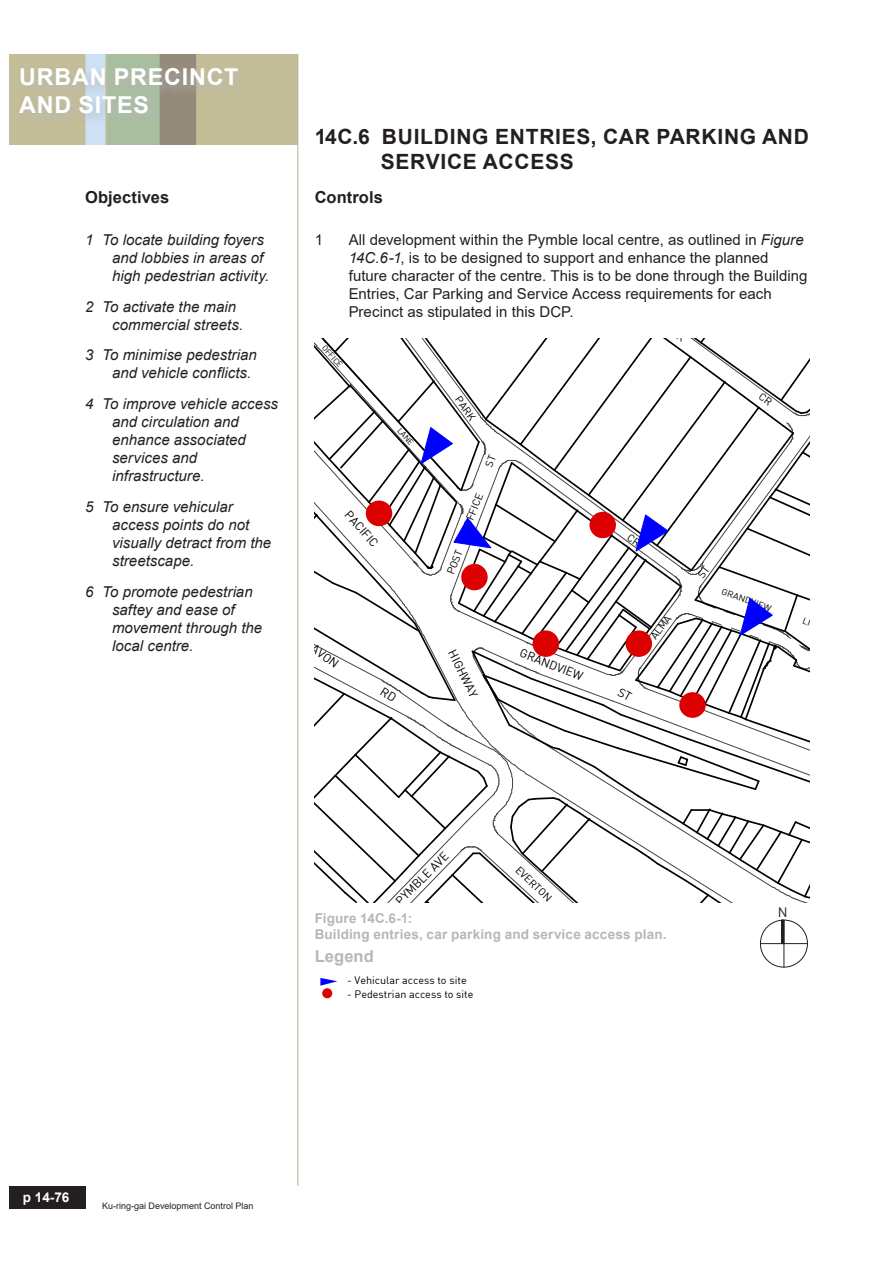
<style>
.page{position:relative;width:893px;height:1263px;background:#fff}
.page>*{position:absolute;margin:0;border:0;box-sizing:border-box;transform-origin:0 0}
.t1{font:700 23.25px/27.9px "Arial";letter-spacing:.035em;color:#fff}
.t2{font:700 21px/25.2px "Arial";letter-spacing:.035em;color:#231f20}
.t3{font:700 16.5px "Arial";letter-spacing:.005em;color:#231f20}
.t4{font:700 16.5px "Arial";letter-spacing:.005em;color:#b6b7bb}
.t5{font:italic 15px/18px "Arial";color:#231f20}
.t6{font:15px/18px "Arial";letter-spacing:.005em;color:#231f20}
.t7{font:700 13.5px "Arial";letter-spacing:.015em;color:#b6b7bb}
.t8{font:700 13.5px "Arial";color:#fff}
.t9{font:13.5px "DIN";color:#231f20}
.t10{font:12px "DIN";color:#000}
.t11{font:10.65px "DIN";color:#000}
.t12{font:10.35px "DIN";color:#000}
.t13{font:9px "Arial";color:#231f20}
.t14{font:8.85px "DIN";color:#000;scale:1.05 1}
.t15{font:7.95px "DIN";color:#000}
.t16{font:4.8px "DIN";color:#000;scale:1.11 1}
.t17{font:3.9px "DIN";color:#000}
.s1{font-style:italic}
</style>
<div class="page">
<div style="left:9px;top:1186px;width:76px;height:23px;background:#231f20"></div>
<img style="left:9px;top:54px;width:289px;height:91px">
<div style="left:16px;top:64px;width:234px;height:61px;background:#b6b7bb;opacity:.75"></div>
<hr style="left:298px;top:54px;width:1px;height:1132px;background:#b6b491">
<div style="left:760px;top:919px;width:48px;height:48px;border:1px solid #231f20;border-radius:50%"></div>
<hr style="left:760px;top:943px;width:47px;height:1px;background:#231f20">
<hr style="left:783px;top:920px;width:1px;height:47px;background:#231f20">
<div style="left:781px;top:919px;width:3px;height:25px;border:1px solid #231f20"></div>
<svg style="left:320px;top:978px;width:17px;height:8px"></svg>
<div style="left:322px;top:988px;width:10px;height:10px;background:#d00;border-radius:50%"></div>
<svg style="left:314px;top:338px;width:496px;height:565px"></svg>
<h1 class="t1" style="left:19px;top:63px;width:221px">URBAN PRECINCT<br>AND SITES</h1>
<p class="t2" style="left:381px;top:124px;width:430px;text-indent:-66px">14C.6 BUILDING ENTRIES, CAR PARKING AND<br>SERVICE ACCESS</p>
<p class="t16" style="left:482px;top:153px;width:23px;rotate:-46deg">TAUNTON</p>
<p class="t3" style="left:85px;top:186px;width:86px">Objectives</p>
<p class="t3" style="left:315px;top:186px;width:70px">Controls</p>
<p class="t5" style="left:112px;top:231px;width:159px;text-indent:-27px">1 To locate building foyers and lobbies in areas of high pedestrian activity.</p>
<p class="t5" style="left:112px;top:297px;width:133px;text-indent:-27px">2 To activate the main commercial streets.</p>
<p class="t5" style="left:112px;top:346px;width:146px;text-indent:-27px">3 To minimise pedestrian and vehicle conflicts.</p>
<p class="t5" style="left:112px;top:395px;width:168px;text-indent:-27px">4 To improve vehicle access and circulation and enhance associated services and infrastructure.</p>
<p class="t5" style="left:112px;top:498px;width:161px;text-indent:-27px">5 To ensure vehicular access points do not visually detract from the streetscape.</p>
<p class="t5" style="left:112px;top:583px;width:152px;text-indent:-27px">6 To promote pedestrian saftey and ease of movement through the local centre.</p>
<p class="t17" style="left:150px;top:540px;width:11px;rotate:-43deg">VALE</p>
<p class="t6" style="left:315px;top:230px;width:10px">1</p>
<p class="t6" style="left:349px;top:230px;width:460px">All development within the Pymble local centre, as outlined in <span class="s1">Figure 14C.6-1</span>, is to be designed to support and enhance the planned future character of the centre. This is to be done through the Building Entries, Car Parking and Service Access requirements for each Precinct as stipulated in this DCP.</p>
<p class="t15" style="left:327px;top:343px;width:28px;rotate:49deg">OFFICE</p>
<p class="t15" style="left:403px;top:425px;width:22px;rotate:49deg">LANE</p>
<p class="t10" style="left:353px;top:507px;width:46px;rotate:49deg">PACIFIC</p>
<p class="t12" style="left:463px;top:393px;width:29px;rotate:55deg">PARK</p>
<p class="t12" style="left:461px;top:524px;width:37px;rotate:-68deg">OFFICE</p>
<p class="t12" style="left:444px;top:571px;width:27px;rotate:-68deg">POST</p>
<p class="t10" style="left:317px;top:641px;width:32px;rotate:37deg">AVON</p>
<p class="t10" style="left:459px;top:647px;width:53px;rotate:64deg">HIGHWAY</p>
<p class="t10" style="left:523px;top:645px;width:68px;rotate:21deg">GRANDVIEW</p>
<p class="t12" style="left:648px;top:634px;width:29px;rotate:-53deg">ALMA</p>
<p class="t14" style="left:724px;top:586px;width:51px;rotate:20deg">GRANDVIEW</p>
<p class="t10" style="left:392px;top:897px;width:71px;rotate:-45deg">PYMBLE AVE</p>
<p class="t12" style="left:522px;top:863px;width:47px;rotate:44deg">EVERTON</p>
<p class="t7" style="left:315px;top:909px;width:99px">Figure 14C.6-1:</p>
<p class="t7" style="left:315px;top:925px;width:353px">Building entries, car parking and service access plan.</p>
<p class="t4" style="left:315px;top:945px;width:61px">Legend</p>
<p class="t11" style="left:347px;top:973px;width:121px">- Vehicular access to site</p>
<p class="t11" style="left:347px;top:987px;width:128px">- Pedestrian access to site</p>
<p class="t9" style="left:778px;top:904px;width:11px">N</p>
<p class="t8" style="left:23px;top:1187px;width:48px">p 14-76</p>
<p class="t13" style="left:102px;top:1199px;width:153px">Ku-ring-gai Development Control Plan</p>
</div>
